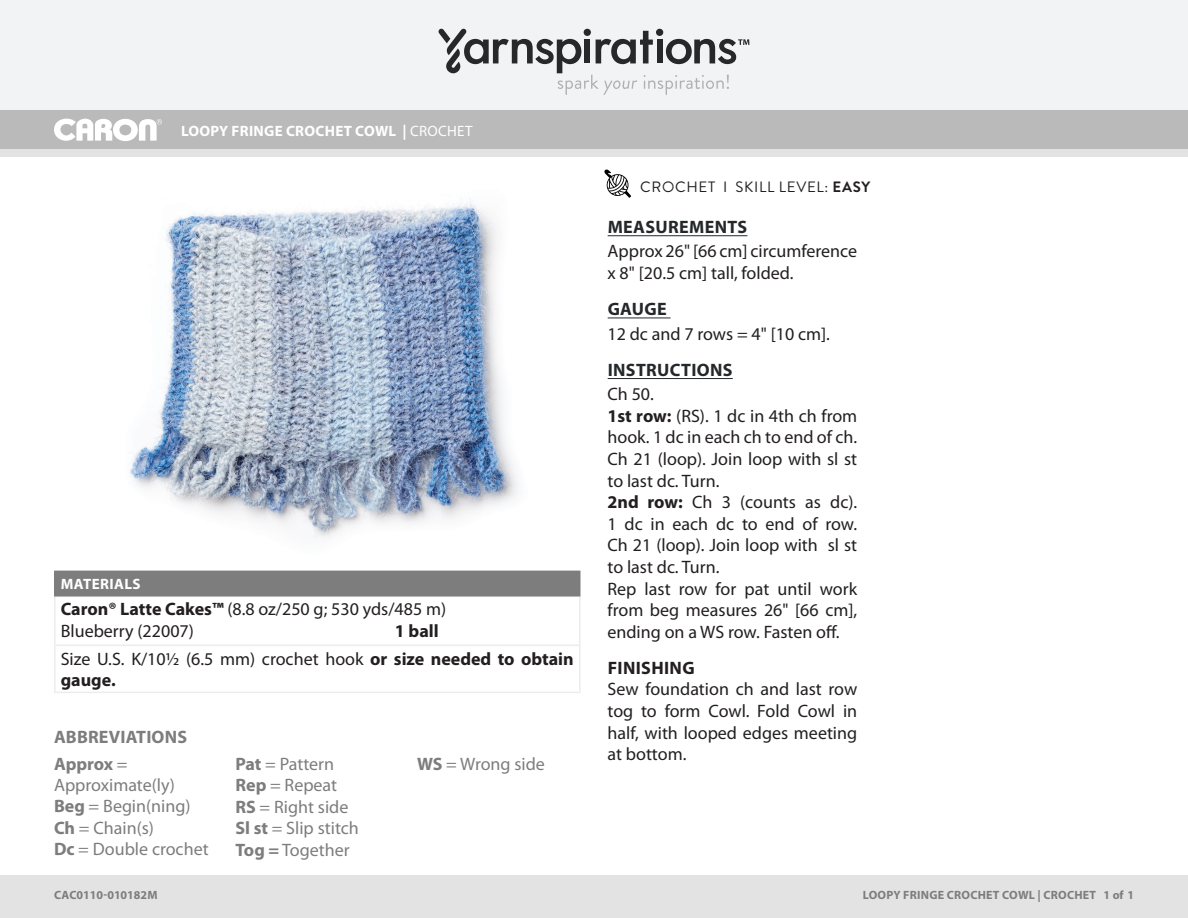
<style>
.page{position:relative;width:1188px;height:918px;background:#fff}
.page>*{position:absolute;margin:0;border:0;box-sizing:border-box;transform-origin:0 0}
.Body{font:18px/21.6px "Myriad Pro";color:#231f20;text-align:justify}
.Instructions{font:18px/21.6px "Myriad Pro";color:#231f20;text-align:justify}
.Abbreviations{font:18px/21px "Myriad Pro";color:#7d7d7d}
.Materials{font:18px/21.6px "Myriad Pro";color:#231f20}
.Head{font:700 18px "Myriad Pro";letter-spacing:.02em;color:#24282a}
.Abbreviations_Head{font:700 18px "Myriad Pro";letter-spacing:.01em;color:#7d7d7d}
.Subhead_All_Caps{font:700 18px "Myriad Pro";letter-spacing:.02em;color:#231f20}
.Body-2{font:700 18px "Myriad Pro";color:#231f20}
.Pattern_Title{font:700 15px "Myriad Pro";letter-spacing:.02em;color:#fff}
.Body-3{font:15px "Brandon Grotesque";letter-spacing:.045em;color:#231f20}
.Materials_Head{font:700 15px "Myriad Pro";letter-spacing:.03em;color:#fff}
.t1{font:700 12px "Myriad Pro";letter-spacing:.02em;color:#7d7d7d}
.t2{font:700 12px "Myriad Pro";color:#7d7d7d}
.s1{font-weight:400}
.s2{font-weight:700}
</style>
<div class="page">
<div style="left:0;top:875px;width:1188px;height:43px;background:#e4e3e3"></div>
<div style="left:0;top:149px;width:1188px;height:9px;background:#e4e3e3"></div>
<div style="left:0;top:0;width:1188px;height:111px;background:#f2f3f4"></div>
<div style="left:0;top:111px;width:1188px;height:38px;background:#bbbaba"></div>
<svg style="left:604px;top:169px;width:27px;height:29px"></svg>
<svg style="left:54px;top:119px;width:108px;height:22px"></svg>
<svg style="left:438px;top:29px;width:311px;height:66px"></svg>
<hr style="left:608px;top:235px;width:139px;height:1px;background:#24282a">
<hr style="left:608px;top:317px;width:63px;height:1px;background:#24282a">
<hr style="left:608px;top:378px;width:125px;height:1px;background:#24282a">
<div style="left:55px;top:571px;width:525px;height:25px;background:#7d7d7d"></div>
<hr style="left:54px;top:597px;width:2px;height:48px;background:#eaeced">
<hr style="left:579px;top:597px;width:1px;height:48px;background:#eaeced">
<hr style="left:54px;top:646px;width:2px;height:46px;background:#eaeced">
<hr style="left:54px;top:645px;width:526px;height:1px;background:#eaeced">
<hr style="left:579px;top:646px;width:1px;height:46px;background:#eaeced">
<hr style="left:54px;top:692px;width:526px;height:1px;background:#eaeced">
<hr style="left:54px;top:571px;width:526px;height:1px;background:#7d7d7d">
<hr style="left:54px;top:572px;width:2px;height:23px;background:#7d7d7d">
<hr style="left:54px;top:595px;width:526px;height:2px;background:#7d7d7d">
<img style="left:130px;top:199px;width:387px;height:339px">
<p class="Pattern_Title" style="left:181px;top:121px;width:293px">LOOPY FRINGE CROCHET COWL | <span class="s1">CROCHET</span></p>
<p class="Materials_Head" style="left:61px;top:574px;width:81px">MATERIALS</p>
<p class="Body" style="left:61px;top:599px;width:387px"><span class="s2">Caron® Latte Cakes™</span> (8.8 oz/250 g; 530 yds/485 m)</p>
<p class="Body" style="left:61px;top:620px;width:135px">Blueberry (22007)</p>
<p class="Body-2" style="left:395px;top:619px;width:45px">1 ball</p>
<p class="Materials" style="left:61px;top:648px;width:514px">Size U.S. K/10½ (6.5 mm) crochet hook <span class="s2">or size needed to obtain gauge.</span></p>
<p class="Abbreviations_Head" style="left:54px;top:725px;width:135px">ABBREVIATIONS</p>
<p class="Abbreviations" style="left:54px;top:753px;width:122px"><span class="s2">Approx</span> =<br>Approximate(ly)</p>
<p class="Abbreviations" style="left:54px;top:796px;width:138px"><span class="s2">Beg</span> = Begin(ning)</p>
<p class="Abbreviations" style="left:54px;top:818px;width:102px"><span class="s2">Ch</span> = Chain(s)</p>
<p class="Abbreviations" style="left:54px;top:839px;width:156px"><span class="s2">Dc</span> = Double crochet</p>
<p class="t2" style="left:54px;top:887px;width:105px">CAC0110-010182M</p>
<p class="Abbreviations" style="left:236px;top:753px;width:100px"><span class="s2">Pat</span> = Pattern</p>
<p class="Abbreviations" style="left:236px;top:775px;width:103px"><span class="s2">Rep</span> = Repeat</p>
<p class="Abbreviations" style="left:236px;top:797px;width:114px"><span class="s2">RS</span> = Right side</p>
<p class="Abbreviations" style="left:236px;top:818px;width:125px"><span class="s2">Sl st</span> = Slip stitch</p>
<p class="Abbreviations" style="left:236px;top:840px;width:116px"><span class="s2">Tog =</span> Together</p>
<p class="Abbreviations" style="left:417px;top:753px;width:129px"><span class="s2">WS</span> = Wrong side</p>
<p class="Body-3" style="left:640px;top:177px;width:232px">CROCHET I SKILL LEVEL: <span class="s2">EASY</span></p>
<p class="Head" style="left:608px;top:215px;width:141px">MEASUREMENTS</p>
<p class="Body" style="left:608px;top:241px;width:251px">Approx 26" [66 cm] circumference x 8" [20.5 cm] tall, folded.</p>
<p class="Head" style="left:608px;top:297px;width:61px">GAUGE</p>
<p class="Body" style="left:608px;top:323px;width:224px">12 dc and 7 rows = 4" [10 cm].</p>
<p class="Head" style="left:608px;top:358px;width:126px">INSTRUCTIONS</p>
<p class="Body" style="left:608px;top:384px;width:48px">Ch 50.</p>
<p class="Instructions" style="left:608px;top:405px;width:251px"><span class="s2">1st row:</span> (RS). 1 dc in 4th ch from hook. 1 dc in each ch to end of ch.<br>Ch 21 (loop). Join loop with sl st to last dc. Turn.</p>
<p class="Instructions" style="left:608px;top:492px;width:251px"><span class="s2">2nd row:</span> Ch 3 (counts as dc).<br>1 dc in each dc to end of row.<br>Ch 21 (loop). Join loop with sl st to last dc. Turn.</p>
<p class="Body" style="left:608px;top:578px;width:251px">Rep last row for pat until work from beg measures 26" [66 cm], ending on a WS row. Fasten off.</p>
<p class="Subhead_All_Caps" style="left:608px;top:656px;width:88px">FINISHING</p>
<p class="Body" style="left:608px;top:679px;width:251px">Sew foundation ch and last row tog to form Cowl. Fold Cowl in half, with looped edges meeting at bottom.</p>
<p class="t1" style="left:863px;top:887px;width:273px">LOOPY FRINGE CROCHET COWL | CROCHET 1 of 1</p>
</div>
